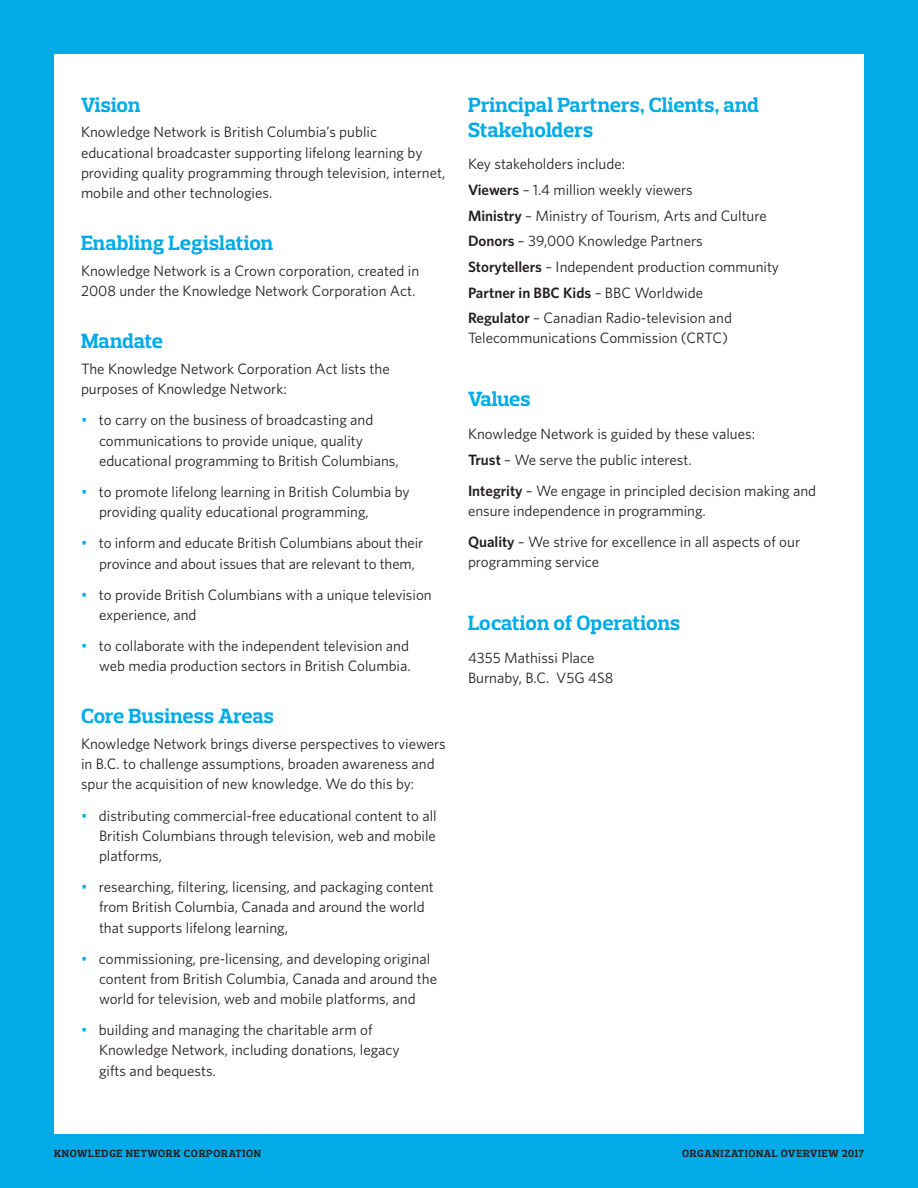
<style>
.page{position:relative;width:918px;height:1188px;background:#00abe7}
.page>*{position:absolute;margin:0;border:0;box-sizing:border-box;transform-origin:0 0}
.head1{font:700 21px/25.2px "Prelo Slab";color:#00abe7}
.body1{font:15px/20.2px "Whitney";color:#231f20}
.body1-2{font:600 15px "Whitney";color:#231f20}
.t1{font:700 10.5px "Prelo Slab";letter-spacing:.075em;color:#231f20}
.s1{color:#00abe7}
.s2{font-weight:600}
.s3{font-weight:400}
</style>
<div class="page">
<div style="left:54px;top:54px;width:810px;height:1080px;background:#fff"></div>
<p class="head1" style="left:81px;top:92px;width:61px">Vision</p>
<p class="body1" style="left:81px;top:122px;width:366px">Knowledge Network is British Columbia’s public educational broadcaster supporting lifelong learning by providing quality programming through television, internet, mobile and other technologies.</p>
<p class="head1" style="left:81px;top:231px;width:194px">Enabling Legislation</p>
<p class="body1" style="left:81px;top:260px;width:340px">Knowledge Network is a Crown corporation, created in<br>2008 under the Knowledge Network Corporation Act.</p>
<p class="head1" style="left:81px;top:329px;width:84px">Mandate</p>
<p class="body1" style="left:81px;top:358px;width:310px">The Knowledge Network Corporation Act lists the purposes of Knowledge Network:</p>
<p class="body1" style="left:99px;top:410px;width:301px;text-indent:-18px"><span class="s1">•</span> to carry on the business of broadcasting and communications to provide unique, quality educational programming to British Columbians,</p>
<p class="body1" style="left:99px;top:481px;width:312px;text-indent:-18px"><span class="s1">•</span> to promote lifelong learning in British Columbia by providing quality educational programming,</p>
<p class="body1" style="left:99px;top:533px;width:326px;text-indent:-18px"><span class="s1">•</span> to inform and educate British Columbians about their province and about issues that are relevant to them,</p>
<p class="body1" style="left:99px;top:584px;width:334px;text-indent:-18px"><span class="s1">•</span> to provide British Columbians with a unique television experience, and</p>
<p class="body1" style="left:81px;top:635px;width:331px;text-align:right"><span class="s1">•</span> to collaborate with the independent television and web media production sectors in British Columbia.</p>
<p class="head1" style="left:81px;top:704px;width:195px">Core Business Areas</p>
<p class="body1" style="left:81px;top:733px;width:366px">Knowledge Network brings diverse perspectives to viewers in B.C. to challenge assumptions, broaden awareness and spur the acquisition of new knowledge. We do this by:</p>
<p class="body1" style="left:99px;top:805px;width:339px;text-align:justify;text-indent:-18px"><span class="s1">•</span> distributing commercial-free educational content to all British Columbians through television, web and mobile platforms,</p>
<p class="body1" style="left:99px;top:876px;width:336px;text-indent:-18px"><span class="s1">•</span> researching, filtering, licensing, and packaging content from British Columbia, Canada and around the world that supports lifelong learning,</p>
<p class="body1" style="left:99px;top:948px;width:340px;text-indent:-18px"><span class="s1">•</span> commissioning, pre-licensing, and developing original content from British Columbia, Canada and around the world for television, web and mobile platforms, and</p>
<p class="body1" style="left:99px;top:1019px;width:302px;text-indent:-18px"><span class="s1">•</span> building and managing the charitable arm of<br>Knowledge Network, including donations, legacy gifts and bequests.</p>
<p class="head1" style="left:468px;top:92px;width:292px">Principal Partners, Clients, and<br>Stakeholders</p>
<p class="body1" style="left:468px;top:154px;width:159px">Key stakeholders include:</p>
<p class="body1" style="left:468px;top:179px;width:226px"><span class="s2">Viewers</span> – 1.4 million weekly viewers</p>
<p class="body1" style="left:468px;top:205px;width:300px"><span class="s2">Ministry</span> – Ministry of Tourism, Arts and Culture</p>
<p class="body1" style="left:468px;top:231px;width:236px"><span class="s2">Donors</span> – 39,000 Knowledge Partners</p>
<p class="body1" style="left:468px;top:256px;width:313px"><span class="s2">Storytellers</span> – Independent production community</p>
<p class="body1-2" style="left:468px;top:282px;width:237px">Partner in BBC Kids <span class="s3">– BBC Worldwide</span></p>
<p class="body1" style="left:468px;top:308px;width:266px"><span class="s2">Regulator</span> – Canadian Radio-television and<br>Telecommunications Commission (CRTC)</p>
<p class="head1" style="left:468px;top:387px;width:64px">Values</p>
<p class="body1" style="left:468px;top:423px;width:289px">Knowledge Network is guided by these values:</p>
<p class="body1" style="left:468px;top:449px;width:225px"><span class="s2">Trust</span> – We serve the public interest.</p>
<p class="body1" style="left:468px;top:480px;width:350px"><span class="s2">Integrity</span> – We engage in principled decision making and ensure independence in programming.</p>
<p class="body1" style="left:468px;top:531px;width:334px"><span class="s2">Quality</span> – We strive for excellence in all aspects of our programming service</p>
<p class="head1" style="left:468px;top:610px;width:214px">Location of Operations</p>
<p class="body1" style="left:468px;top:647px;width:147px">4355 Mathissi Place<br>Burnaby, B.C. V5G 4S8</p>
<p class="t1" style="left:54px;top:1147px;width:208px">KNOWLEDGE NETWORK CORPORATION</p>
<p class="t1" style="left:682px;top:1147px;width:183px">ORGANIZATIONAL OVERVIEW 2017</p>
</div>
